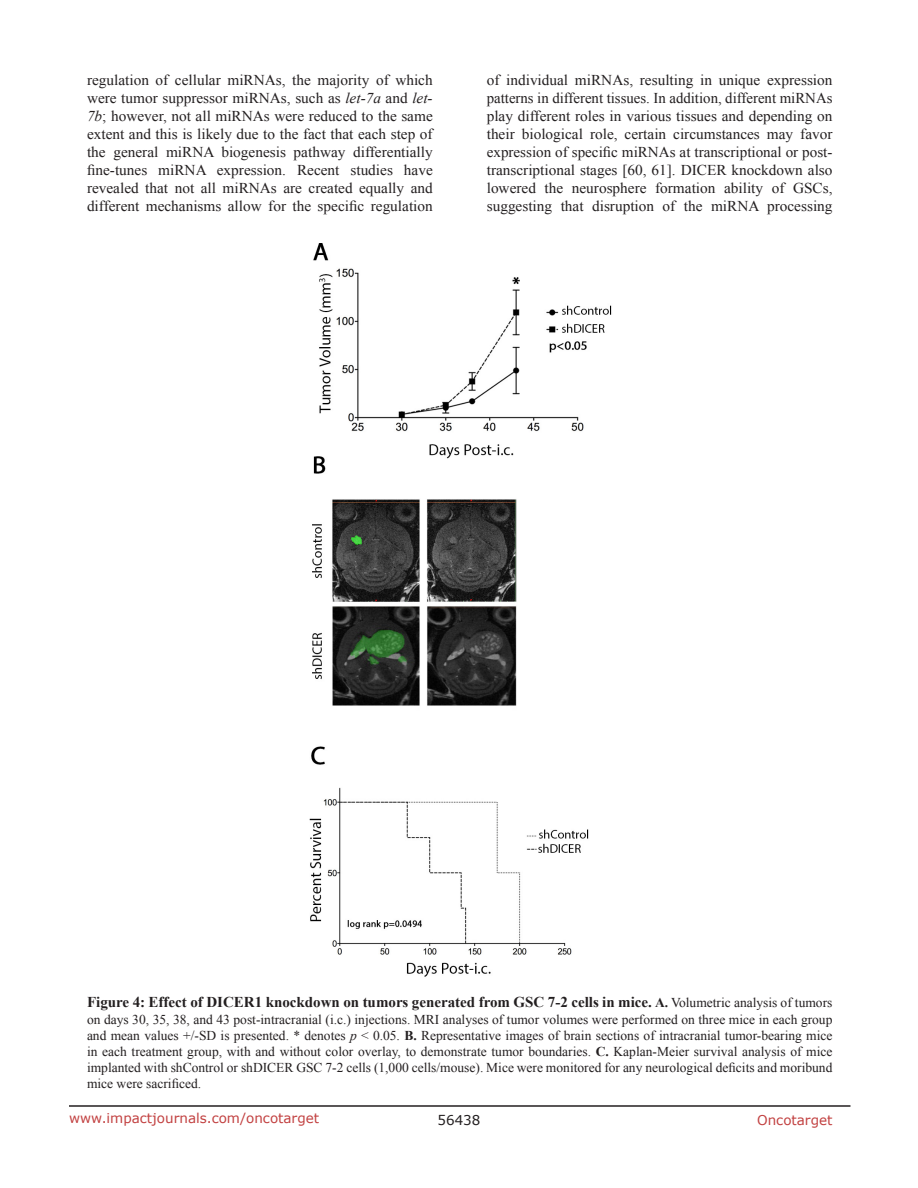
<style>
.page{position:relative;width:918px;height:1188px;background:#fff}
.page>*{position:absolute;margin:0;border:0;box-sizing:border-box;transform-origin:0 0}
.BodyText{font:15px/18px "Times New Roman";color:#231f20;text-align:justify}
.figuretext{font:700 15px "Times New Roman";color:#231f20}
.figuretext-2{font:13.5px/16.2px "Times New Roman";color:#231f20;text-align:justify}
.t1{font:13.5px "Verdana";color:#c24141}
.t2{font:13.5px "Verdana";color:#231f20}
.s1{font-style:italic}
.s2{font-size:13.5px}
.s3{font-weight:400;font-size:13.5px}
.s4{font-weight:700}
</style>
<div class="page">
<hr style="left:69px;top:1105px;width:781px;height:2px;background:#231f20">
<img style="left:309px;top:243px;width:303px;height:734px">
<p class="BodyText" style="left:87px;top:71px;width:347px">regulation of cellular miRNAs, the majority of which were tumor suppressor miRNAs, such as <span class="s1">let-7a</span> and <span class="s1">let-7b</span>; however, not all miRNAs were reduced to the same extent and this is likely due to the fact that each step of the general miRNA biogenesis pathway differentially fine-tunes miRNA expression. Recent studies have revealed that not all miRNAs are created equally and different mechanisms allow for the specific regulation</p>
<p class="BodyText" style="left:487px;top:71px;width:347px">of individual miRNAs, resulting in unique expression patterns in different tissues. In addition, different miRNAs play different roles in various tissues and depending on their biological role, certain circumstances may favor expression of specific miRNAs at transcriptional or post&shy;transcriptional stages [60, 61]. DICER knockdown also lowered the neurosphere formation ability of GSCs, suggesting that disruption of the miRNA processing</p>
<p class="figuretext" style="left:87px;top:992px;width:747px">Figure 4: Effect of DICER1 knockdown on tumors generated from GSC 7-2 cells in mice. <span class="s2">A.</span> <span class="s3">Volumetric analysis of tumors</span></p>
<p class="figuretext-2" style="left:87px;top:1011px;width:747px">on days 30, 35, 38, and 43 post-intracranial (i.c.) injections. MRI analyses of tumor volumes were performed on three mice in each group and mean values +/-SD is presented. * denotes <span class="s1">p</span> &lt; 0.05. <span class="s4">B.</span> Representative images of brain sections of intracranial tumor-bearing mice in each treatment group, with and without color overlay, to demonstrate tumor boundaries. <span class="s4">C.</span> Kaplan-Meier survival analysis of mice implanted with shControl or shDICER GSC 7-2 cells (1,000 cells/mouse). Mice were monitored for any neurological deficits and moribund mice were sacrificed.</p>
<p class="t1" style="left:69px;top:1109px;width:252px">www.impactjournals.com/oncotarget</p>
<p class="t2" style="left:438px;top:1111px;width:44px">56438</p>
<p class="t1" style="left:757px;top:1111px;width:77px">Oncotarget</p>
</div>
